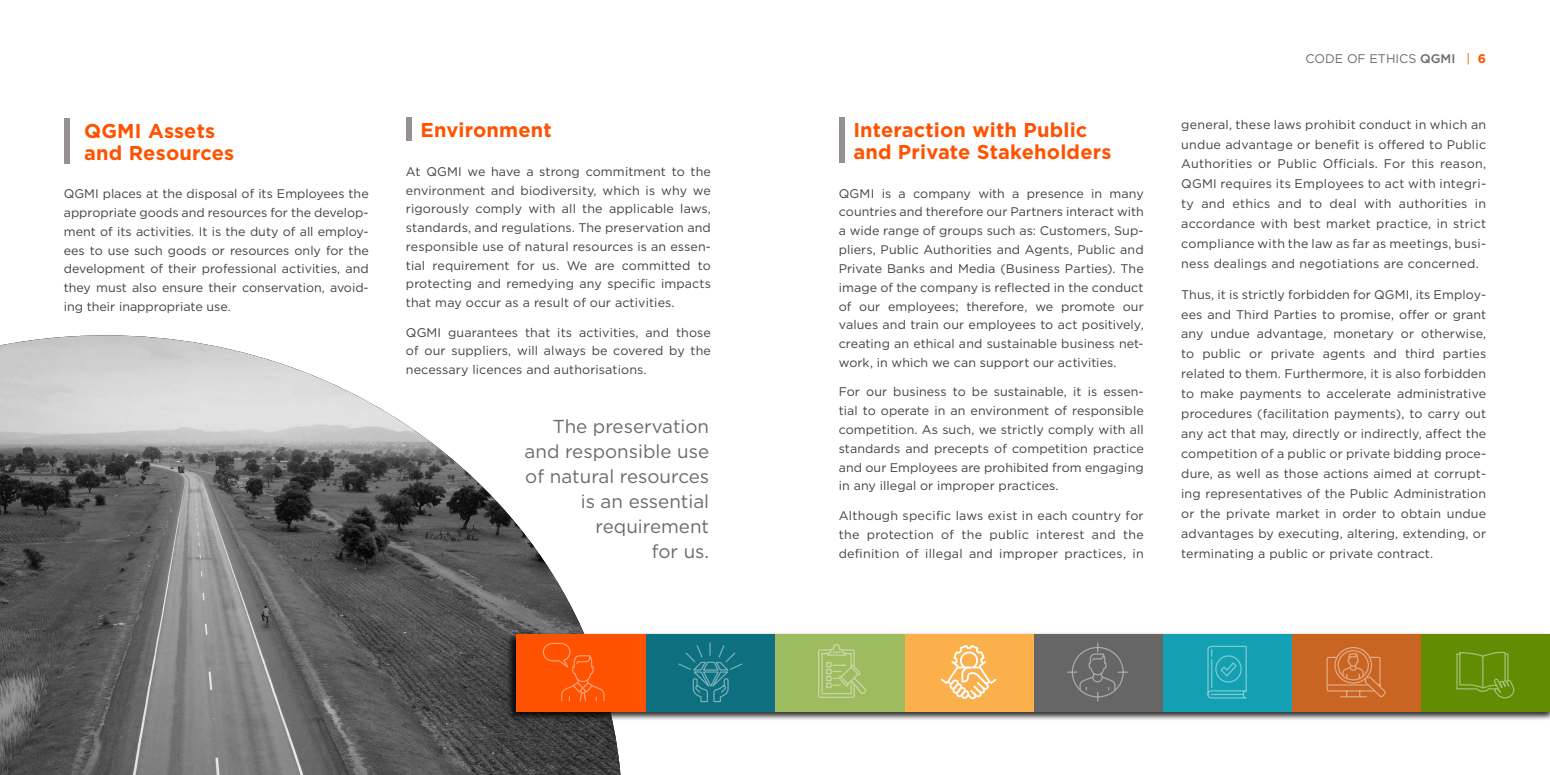
<style>
.page{position:relative;width:1550px;height:775px;background:#fff}
.page>*{position:absolute;margin:0;border:0;box-sizing:border-box;transform-origin:0 0}
.t1{font:700 20px/21.6px "Gotham HTF";letter-spacing:.01em;color:#ff5200}
.t2{font:18.75px/25px "Gotham HTF";color:#6f6966;text-align:right}
.t3{font:12.5px/18.8px "Gotham HTF";letter-spacing:.01em;color:#414042;text-align:justify}
.t4{font:12.5px "Gotham HTF";color:#6f6966}
.s1{font-weight:500}
.s2{color:#ff5200}
.s3{font-weight:700;color:#ff5200}
</style>
<div class="page">
<div style="left:64px;top:118px;width:6px;height:45px;background:#96908e"></div>
<div style="left:406px;top:117px;width:6px;height:24px;background:#96908e"></div>
<div style="left:839px;top:117px;width:6px;height:46px;background:#96908e"></div>
<svg style="left:0;top:335px;width:621px;height:440px"></svg>
<div style="left:507px;top:632px;width:1043px;height:89px;background:#000;opacity:.6"></div>
<div style="left:1421px;top:634px;width:129px;height:77px;background:#628c04"></div>
<svg style="left:1456px;top:651px;width:59px;height:48px"></svg>
<hr style="left:1482px;top:656px;width:1px;height:31px;background:#fff">
<div style="left:1292px;top:634px;width:129px;height:77px;background:#ca6422"></div>
<svg style="left:1326px;top:647px;width:60px;height:51px"></svg>
<div style="left:1162px;top:634px;width:130px;height:77px;background:#13a0b2"></div>
<svg style="left:1207px;top:645px;width:40px;height:54px"></svg>
<div style="left:1033px;top:634px;width:129px;height:77px;background:#666"></div>
<svg style="left:1067px;top:642px;width:61px;height:60px"></svg>
<div style="left:904px;top:634px;width:129px;height:77px;background:#fbb04b"></div>
<svg style="left:941px;top:645px;width:56px;height:55px"></svg>
<div style="left:775px;top:634px;width:129px;height:77px;background:#9dbb5f"></div>
<svg style="left:818px;top:645px;width:48px;height:53px"></svg>
<div style="left:646px;top:634px;width:129px;height:77px;background:#0d6f80"></div>
<svg style="left:678px;top:642px;width:65px;height:61px"></svg>
<div style="left:517px;top:634px;width:129px;height:77px;background:#ff5200"></div>
<svg style="left:542px;top:642px;width:63px;height:60px"></svg>
<h1 class="t1" style="left:84px;top:120px;width:151px">QGMI Assets and Resources</h1>
<p class="t3" style="left:64px;top:184px;width:307px">QGMI places at the disposal of its Employees the appropriate goods and resources for the develop&shy;ment of its activities. It is the duty of all employ&shy;ees to use such goods or resources only for the development of their professional activities, and they must also ensure their conservation, avoid&shy;ing their inappropriate use.</p>
<h1 class="t1" style="left:421px;top:119px;width:133px">Environment</h1>
<p class="t3" style="left:406px;top:162px;width:306px">At QGMI we have a strong commitment to the environment and biodiversity, which is why we rigorously comply with all the applicable laws, standards, and regulations. The preservation and responsible use of natural resources is an essen&shy;tial requirement for us. We are committed to protecting and remedying any specific impacts that may occur as a result of our activities.</p>
<p class="t3" style="left:406px;top:323px;width:306px">QGMI guarantees that its activities, and those of our suppliers, will always be covered by the necessary licences and authorisations.</p>
<h2 class="t2" style="left:525px;top:413px;width:186px">The preservation and responsible use of natural resources is an essential requirement<br>for us.</h2>
<h1 class="t1" style="left:853px;top:119px;width:260px">Interaction with Public and Private Stakeholders</h1>
<p class="t3" style="left:839px;top:184px;width:306px">QGMI is a company with a presence in many countries and therefore our Partners interact with a wide range of groups such as: Customers, Sup&shy;pliers, Public Authorities and Agents, Public and Private Banks and Media (Business Parties). The image of the company is reflected in the conduct of our employees; therefore, we promote our values and train our employees to act positively, creating an ethical and sustainable business net&shy;work, in which we can support our activities.</p>
<p class="t3" style="left:839px;top:382px;width:306px">For our business to be sustainable, it is essen&shy;tial to operate in an environment of responsible competition. As such, we strictly comply with all standards and precepts of competition practice and our Employees are prohibited from engaging in any illegal or improper practices.</p>
<p class="t3" style="left:839px;top:506px;width:307px">Although specific laws exist in each country for the protection of the public interest and the definition of illegal and improper practices, in</p>
<p class="t4" style="left:1306px;top:51px;width:182px">CODE OF ETHICS <span class="s1">QGMI</span> <span class="s2">|</span> <span class="s3">6</span></p>
<p class="t3" style="left:1181px;top:114px;width:307px;line-height:19.9px">general, these laws prohibit conduct in which an undue advantage or benefit is offered to Public Authorities or Public Officials. For this reason, QGMI requires its Employees to act with integri&shy;ty and ethics and to deal with authorities in accordance with best market practice, in strict compliance with the law as far as meetings, busi&shy;ness dealings and negotiations are concerned.</p>
<p class="t3" style="left:1181px;top:284px;width:307px;line-height:19.9px">Thus, it is strictly forbidden for QGMI, its Employ&shy;ees and Third Parties to promise, offer or grant any undue advantage, monetary or otherwise, to public or private agents and third parties related to them. Furthermore, it is also forbidden to make payments to accelerate administrative procedures (facilitation payments), to carry out any act that may, directly or indirectly, affect the competition of a public or private bidding proce&shy;dure, as well as those actions aimed at corrupt&shy;ing representatives of the Public Administration or the private market in order to obtain undue advantages by executing, altering, extending, or terminating a public or private contract.</p>
</div>
